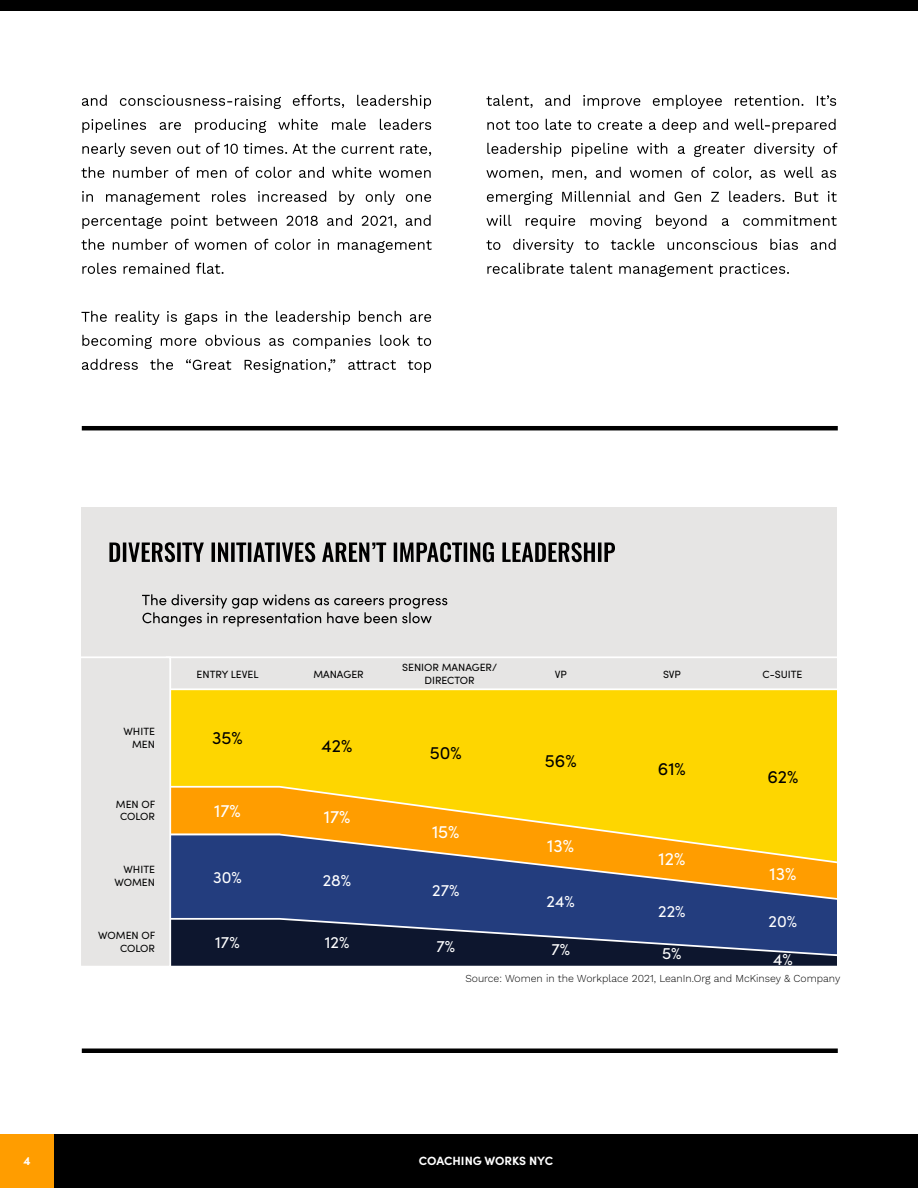
<style>
.page{position:relative;width:918px;height:1188px;background:#fff}
.page>*{position:absolute;margin:0;border:0;box-sizing:border-box;transform-origin:0 0}
.t1{font:18px "Sofia Pro";color:#000}
.t2{font:18px "Sofia Pro";color:#fff}
.t3{font:16.5px "Sofia Pro";color:#fff}
.t4{font:700 12px "Sofia Pro";color:#fff}
.t5{font:10.5px/12.6px "Sofia Pro";color:#000;text-align:right}
.t6{font:10.5px "Work Sans";color:#000}
</style>
<div class="page">
<div style="left:0;top:1134px;width:54px;height:54px;background:#ff9d00"></div>
<div style="left:54px;top:1134px;width:864px;height:54px;background:#000"></div>
<div style="left:0;top:0;width:918px;height:11px;background:#000"></div>
<div style="left:81px;top:507px;width:756px;height:150px;background:#e6e5e4"></div>
<svg style="left:142px;top:594px;width:305px;height:33px"></svg>
<svg style="left:109px;top:542px;width:506px;height:20px"></svg>
<svg style="left:81px;top:656px;width:756px;height:310px;background:#b8a353"></svg>
<svg style="left:487px;top:263px;width:302px;height:14px"></svg>
<svg style="left:486px;top:239px;width:350px;height:14px"></svg>
<svg style="left:486px;top:215px;width:351px;height:14px"></svg>
<svg style="left:487px;top:191px;width:350px;height:14px"></svg>
<svg style="left:486px;top:167px;width:350px;height:13px"></svg>
<svg style="left:487px;top:143px;width:350px;height:14px"></svg>
<svg style="left:487px;top:119px;width:349px;height:14px"></svg>
<svg style="left:486px;top:95px;width:350px;height:14px"></svg>
<svg style="left:82px;top:359px;width:349px;height:14px"></svg>
<svg style="left:82px;top:335px;width:349px;height:14px"></svg>
<svg style="left:81px;top:311px;width:350px;height:14px"></svg>
<svg style="left:82px;top:263px;width:142px;height:11px"></svg>
<svg style="left:81px;top:239px;width:351px;height:14px"></svg>
<svg style="left:82px;top:215px;width:349px;height:14px"></svg>
<svg style="left:82px;top:191px;width:349px;height:14px"></svg>
<svg style="left:81px;top:167px;width:350px;height:11px"></svg>
<svg style="left:82px;top:143px;width:349px;height:14px"></svg>
<svg style="left:82px;top:119px;width:349px;height:14px"></svg>
<svg style="left:82px;top:95px;width:349px;height:14px"></svg>
<div style="left:82px;top:1048px;width:756px;height:5px;background:#000"></div>
<hr style="left:82px;top:426px;width:756px;height:4px;background:#000">
<p class="t5" style="left:197px;top:667px;width:63px">ENTRY LEVEL</p>
<p class="t5" style="left:313px;top:667px;width:52px">MANAGER</p>
<p class="t5" style="left:402px;top:661px;width:97px;text-align:center">SENIOR MANAGER/<br>DIRECTOR</p>
<p class="t5" style="left:555px;top:667px;width:14px">VP</p>
<p class="t5" style="left:663px;top:667px;width:20px">SVP</p>
<p class="t5" style="left:763px;top:667px;width:41px">C-SUITE</p>
<p class="t5" style="left:124px;top:725px;width:33px">WHITE<br>MEN</p>
<h1 class="t1" style="left:212px;top:725px;width:32px">35%</h1>
<h1 class="t1" style="left:322px;top:733px;width:32px">42%</h1>
<h1 class="t1" style="left:430px;top:740px;width:33px">50%</h1>
<h1 class="t1" style="left:545px;top:748px;width:33px">56%</h1>
<h1 class="t1" style="left:658px;top:756px;width:30px">61%</h1>
<h1 class="t1" style="left:767px;top:763px;width:33px">62%</h1>
<p class="t5" style="left:116px;top:797px;width:41px;text-align:center">MEN OF<br>COLOR</p>
<h1 class="t2" style="left:214px;top:797px;width:28px">17%</h1>
<h1 class="t2" style="left:324px;top:804px;width:28px">17%</h1>
<h1 class="t2" style="left:432px;top:818px;width:29px">15%</h1>
<p class="t5" style="left:114px;top:863px;width:42px">WHITE<br>WOMEN</p>
<p class="t5" style="left:98px;top:929px;width:59px">WOMEN OF<br>COLOR</p>
<h2 class="t3" style="left:213px;top:865px;width:30px">30%</h2>
<h2 class="t3" style="left:215px;top:930px;width:26px">17%</h2>
<h2 class="t3" style="left:323px;top:868px;width:30px">28%</h2>
<h2 class="t3" style="left:325px;top:930px;width:26px">12%</h2>
<h2 class="t3" style="left:432px;top:879px;width:29px">27%</h2>
<h2 class="t3" style="left:436px;top:934px;width:20px">7%</h2>
<h1 class="t2" style="left:547px;top:833px;width:28px">13%</h1>
<h2 class="t3" style="left:547px;top:889px;width:30px">24%</h2>
<h2 class="t3" style="left:551px;top:938px;width:20px">7%</h2>
<h1 class="t2" style="left:658px;top:846px;width:28px">12%</h1>
<h2 class="t3" style="left:658px;top:899px;width:29px">22%</h2>
<h2 class="t3" style="left:662px;top:941px;width:21px">5%</h2>
<h1 class="t2" style="left:770px;top:860px;width:28px">13%</h1>
<h2 class="t3" style="left:769px;top:909px;width:30px">20%</h2>
<h2 class="t3" style="left:773px;top:947px;width:21px">4%</h2>
<p class="t6" style="left:465px;top:971px;width:376px">Source: Women in the Workplace 2021, LeanIn.Org and McKinsey &amp; Company</p>
<p class="t4" style="left:23px;top:1152px;width:9px">4</p>
<p class="t4" style="left:419px;top:1152px;width:136px">COACHING WORKS NYC</p>
</div>
